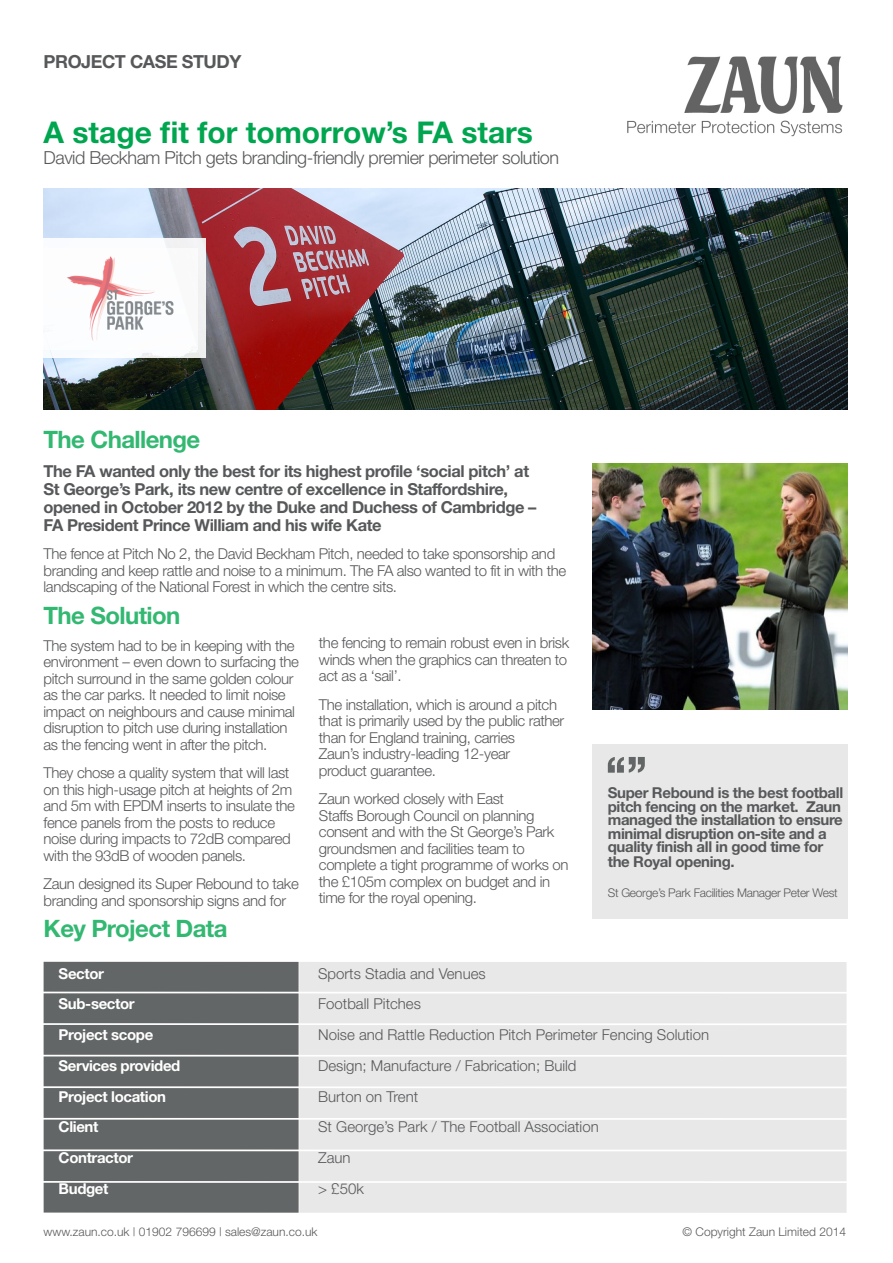
<style>
.page{position:relative;width:893px;height:1263px;background:#fff}
.page>*{position:absolute;margin:0;border:0;box-sizing:border-box;transform-origin:0 0}
.t1{font:700 30px "Helvetica Neue";color:#00a64f}
.t2{font:700 24px "Helvetica Neue";letter-spacing:-.025em;color:#33b872}
.t3{font:300 18px "Helvetica Neue";letter-spacing:-.025em;color:#57585a}
.t4{font:700 18px "Helvetica Neue";letter-spacing:-.025em;color:#57585a}
.t5{font:700 16.5px "Helvetica Neue";letter-spacing:-.025em;color:#57585a}
.t6{font:300 15px/16.5px "Helvetica Neue";letter-spacing:-.025em;color:#57585a}
.t7{font:300 15px "Helvetica Neue";color:#57585a}
.t8{font:700 15px/13.5px "Helvetica Neue";letter-spacing:-.025em;color:#57585a}
.t9{font:700 15px "Helvetica Neue";letter-spacing:-.025em;color:#fff}
.t10{font:300 12px "Helvetica Neue";color:#57585a}
.t11{font:300 12px "Helvetica Neue";letter-spacing:-.025em;color:#57585a}
</style>
<div class="page">
<div style="left:44px;top:962px;width:255px;height:30px;background:#636666"></div>
<div style="left:44px;top:993px;width:255px;height:30px;background:#636666"></div>
<div style="left:44px;top:1025px;width:255px;height:30px;background:#636666"></div>
<div style="left:44px;top:1056px;width:255px;height:30px;background:#636666"></div>
<div style="left:44px;top:1088px;width:255px;height:30px;background:#636666"></div>
<div style="left:44px;top:1119px;width:255px;height:30px;background:#636666"></div>
<div style="left:44px;top:1151px;width:255px;height:30px;background:#636666"></div>
<div style="left:44px;top:1183px;width:255px;height:30px;background:#636666"></div>
<div style="left:299px;top:962px;width:548px;height:30px;background:#e8e8e8"></div>
<div style="left:299px;top:993px;width:548px;height:30px;background:#e8e8e8"></div>
<div style="left:299px;top:1025px;width:548px;height:30px;background:#e8e8e8"></div>
<div style="left:299px;top:1056px;width:548px;height:30px;background:#e8e8e8"></div>
<div style="left:299px;top:1088px;width:548px;height:30px;background:#e8e8e8"></div>
<div style="left:299px;top:1120px;width:548px;height:30px;background:#e8e8e8"></div>
<div style="left:299px;top:1151px;width:548px;height:30px;background:#e8e8e8"></div>
<div style="left:299px;top:1183px;width:548px;height:30px;background:#e8e8e8"></div>
<img style="left:44px;top:188px;width:803px;height:221px">
<img style="left:592px;top:463px;width:255px;height:246px">
<div style="left:592px;top:744px;width:256px;height:174px;background:#e8e8e8"></div>
<svg style="left:608px;top:757px;width:37px;height:16px"></svg>
<div style="left:44px;top:238px;width:162px;height:119px;background:#fff"></div>
<img style="left:67px;top:256px;width:107px;height:85px">
<img style="left:627px;top:56px;width:216px;height:81px">
<p class="t4" style="left:44px;top:51px;width:199px">PROJECT CASE STUDY</p>
<p class="t1" style="left:44px;top:113px;width:491px">A stage fit for tomorrow’s FA stars</p>
<p class="t3" style="left:44px;top:147px;width:517px">David Beckham Pitch gets branding-friendly premier perimeter solution</p>
<p class="t2" style="left:44px;top:425px;width:158px">The Challenge</p>
<p class="t5" style="left:44px;top:461px;width:487px">The FA wanted only the best for its highest profile ‘social pitch’ at</p>
<p class="t5" style="left:44px;top:479px;width:466px">St George’s Park, its new centre of excellence in Staffordshire,</p>
<p class="t5" style="left:44px;top:497px;width:494px">opened in October 2012 by the Duke and Duchess of Cambridge –</p>
<p class="t5" style="left:44px;top:515px;width:339px">FA President Prince William and his wife Kate</p>
<p class="t6" style="left:44px;top:545px;width:524px">The fence at Pitch No 2, the David Beckham Pitch, needed to take sponsorship and branding and keep rattle and noise to a minimum. The FA also wanted to fit in with the landscaping of the National Forest in which the centre sits.</p>
<p class="t2" style="left:44px;top:600px;width:138px">The Solution</p>
<p class="t6" style="left:44px;top:637px;width:257px">The system had to be in keeping with the environment – even down to surfacing the pitch surround in the same golden colour as the car parks. It needed to limit noise impact on neighbours and cause minimal disruption to pitch use during installation as the fencing went in after the pitch.</p>
<p class="t6" style="left:44px;top:764px;width:253px">They chose a quality system that will last on this high-usage pitch at heights of 2m and 5m with EPDM inserts to insulate the fence panels from the posts to reduce noise during impacts to 72dB compared with the 93dB of wooden panels.</p>
<p class="t6" style="left:44px;top:875px;width:257px">Zaun designed its Super Rebound to take branding and sponsorship signs and for</p>
<p class="t6" style="left:319px;top:634px;width:252px">the fencing to remain robust even in brisk winds when the graphics can threaten to act as a ‘sail’.</p>
<p class="t6" style="left:319px;top:696px;width:247px">The installation, which is around a pitch that is primarily used by the public rather than for England training, carries</p>
<p class="t6" style="left:319px;top:745px;width:193px">Zaun’s industry-leading 12-year</p>
<p class="t6" style="left:319px;top:762px;width:119px">product guarantee.</p>
<p class="t6" style="left:319px;top:790px;width:251px">Zaun worked closely with East<br>Staffs Borough Council on planning consent and with the St George’s Park groundsmen and facilities team to complete a tight programme of works on the £105m complex on budget and in time for the royal opening.</p>
<p class="t8" style="left:608px;top:786px;width:237px">Super Rebound is the best football pitch fencing on the market. Zaun managed the installation to ensure minimal disruption on-site and a quality finish all in good time for</p>
<p class="t8" style="left:608px;top:855px;width:128px">the Royal opening.</p>
<p class="t11" style="left:608px;top:885px;width:231px">St George’s Park Facilities Manager Peter West</p>
<p class="t2" style="left:44px;top:914px;width:185px">Key Project Data</p>
<p class="t9" style="left:59px;top:964px;width:47px">Sector</p>
<p class="t7" style="left:318px;top:964px;width:169px">Sports Stadia and Venues</p>
<p class="t9" style="left:59px;top:995px;width:78px">Sub-sector</p>
<p class="t7" style="left:318px;top:995px;width:104px">Football Pitches</p>
<p class="t9" style="left:59px;top:1025px;width:96px">Project scope</p>
<p class="t7" style="left:318px;top:1025px;width:392px">Noise and Rattle Reduction Pitch Perimeter Fencing Solution</p>
<p class="t9" style="left:59px;top:1056px;width:123px">Services provided</p>
<p class="t7" style="left:318px;top:1056px;width:260px">Design; Manufacture / Fabrication; Build</p>
<p class="t9" style="left:59px;top:1087px;width:109px">Project location</p>
<p class="t7" style="left:318px;top:1087px;width:102px">Burton on Trent</p>
<p class="t9" style="left:59px;top:1118px;width:41px">Client</p>
<p class="t7" style="left:318px;top:1118px;width:282px">St George’s Park / The Football Association</p>
<p class="t9" style="left:59px;top:1148px;width:76px">Contractor</p>
<p class="t6" style="left:318px;top:1149px;width:34px">Zaun</p>
<p class="t9" style="left:59px;top:1179px;width:51px">Budget</p>
<p class="t6" style="left:318px;top:1180px;width:47px">&gt; £50k</p>
<p class="t10" style="left:44px;top:1225px;width:275px">www.zaun.co.uk | 01902 796699 | sales@zaun.co.uk</p>
<p class="t10" style="left:683px;top:1225px;width:165px">© Copyright Zaun Limited 2014</p>
</div>
